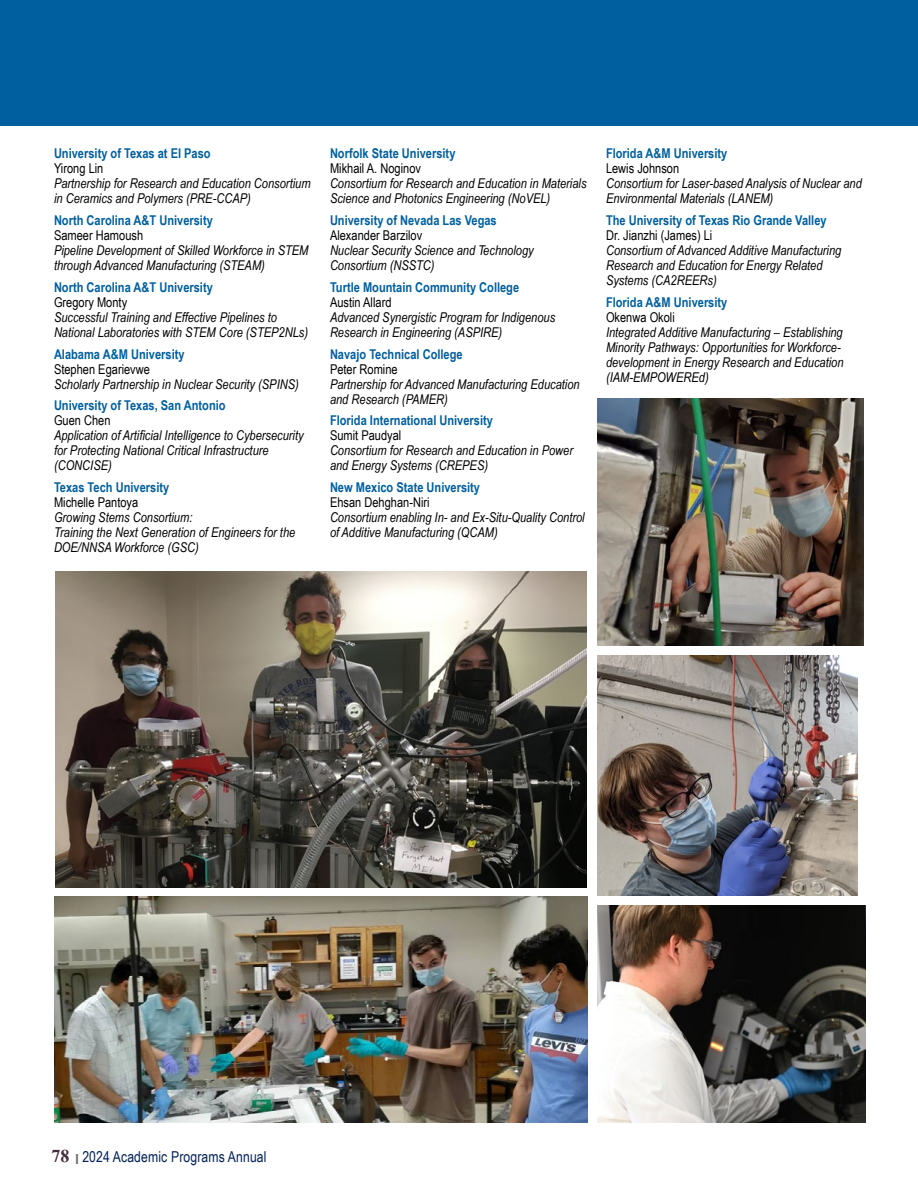
<style>
.page{position:relative;width:918px;height:1188px;background:#fff}
.page>*{position:absolute;margin:0;border:0;box-sizing:border-box;transform-origin:0 0}
.t1{font:15px "Arial Narrow";letter-spacing:.01em;color:#002157}
.t2{font:italic 13.5px/15px "Arial Narrow";color:#000}
.t3{font:700 13.5px "Arial Narrow";color:#005f9e}
.t4{font:13.5px "Arial Narrow";color:#000}
.s1{font-family:"Times New Roman";font-weight:700;font-size:18px;color:#472b3e}
.s2{font-family:"Franklin Gothic";font-weight:600;font-stretch:condensed;font-size:12px;color:#6c6d6b}
</style>
<div class="page">
<div style="left:0;top:0;width:918px;height:125px;background:#005f9e"></div>
<img style="left:54px;top:897px;width:534px;height:226px">
<img style="left:597px;top:398px;width:267px;height:247px">
<img style="left:597px;top:905px;width:268px;height:218px">
<img style="left:597px;top:656px;width:260px;height:240px">
<img style="left:55px;top:571px;width:531px;height:317px">
<p class="t3" style="left:54px;top:143px;width:158px">University of Texas at El Paso</p>
<p class="t4" style="left:54px;top:159px;width:51px">Yirong Lin</p>
<p class="t2" style="left:54px;top:176px;width:258px">Partnership for Research and Education Consortium in Ceramics and Polymers (PRE-CCAP)</p>
<p class="t3" style="left:54px;top:210px;width:160px">North Carolina A&amp;T University</p>
<p class="t4" style="left:54px;top:225px;width:91px">Sameer Hamoush</p>
<p class="t2" style="left:54px;top:243px;width:256px">Pipeline Development of Skilled Workforce in STEM through Advanced Manufacturing (STEAM)</p>
<p class="t3" style="left:54px;top:277px;width:160px">North Carolina A&amp;T University</p>
<p class="t4" style="left:54px;top:292px;width:75px">Gregory Monty</p>
<p class="t2" style="left:54px;top:309px;width:256px">Successful Training and Effective Pipelines to<br>National Laboratories with STEM Core (STEP2NLs)</p>
<p class="t3" style="left:54px;top:344px;width:132px">Alabama A&amp;M University</p>
<p class="t4" style="left:54px;top:359px;width:97px">Stephen Egarievwe</p>
<p class="t2" style="left:54px;top:376px;width:246px">Scholarly Partnership in Nuclear Security (SPINS)</p>
<p class="t3" style="left:54px;top:395px;width:173px">University of Texas, San Antonio</p>
<p class="t4" style="left:54px;top:411px;width:58px">Guen Chen</p>
<p class="t2" style="left:54px;top:428px;width:251px">Application of Artificial Intelligence to Cybersecurity for Protecting National Critical Infrastructure (CONCISE)</p>
<p class="t3" style="left:54px;top:477px;width:117px">Texas Tech University</p>
<p class="t4" style="left:54px;top:492px;width:86px">Michelle Pantoya</p>
<p class="t2" style="left:54px;top:510px;width:243px">Growing Stems Consortium:<br>Training the Next Generation of Engineers for the<br>DOE/NNSA Workforce (GSC)</p>
<p class="t3" style="left:330px;top:143px;width:127px">Norfolk State University</p>
<p class="t4" style="left:330px;top:159px;width:93px">Mikhail A. Noginov</p>
<p class="t2" style="left:330px;top:176px;width:258px">Consortium for Research and Education in Materials<br>Science and Photonics Engineering (NoVEL)</p>
<p class="t3" style="left:330px;top:210px;width:168px">University of Nevada Las Vegas</p>
<p class="t4" style="left:330px;top:225px;width:94px">Alexander Barzilov</p>
<p class="t2" style="left:330px;top:243px;width:205px">Nuclear Security Science and Technology<br>Consortium (NSSTC)</p>
<p class="t3" style="left:330px;top:277px;width:191px">Turtle Mountain Community College</p>
<p class="t4" style="left:330px;top:292px;width:63px">Austin Allard</p>
<p class="t2" style="left:330px;top:309px;width:227px">Advanced Synergistic Program for Indigenous<br>Research in Engineering (ASPIRE)</p>
<p class="t3" style="left:330px;top:344px;width:134px">Navajo Technical College</p>
<p class="t4" style="left:330px;top:359px;width:69px">Peter Romine</p>
<p class="t2" style="left:330px;top:376px;width:251px">Partnership for Advanced Manufacturing Education and Research (PAMER)</p>
<p class="t3" style="left:330px;top:410px;width:165px">Florida International University</p>
<p class="t4" style="left:330px;top:426px;width:73px">Sumit Paudyal</p>
<p class="t2" style="left:330px;top:443px;width:245px">Consortium for Research and Education in Power and Energy Systems (CREPES)</p>
<p class="t3" style="left:330px;top:477px;width:152px">New Mexico State University</p>
<p class="t4" style="left:330px;top:492px;width:101px">Ehsan Dehghan-Niri</p>
<p class="t2" style="left:330px;top:510px;width:256px">Consortium enabling In- and Ex-Situ-Quality Control of Additive Manufacturing (QCAM)</p>
<p class="t3" style="left:606px;top:143px;width:123px">Florida A&amp;M University</p>
<p class="t4" style="left:606px;top:159px;width:75px">Lewis Johnson</p>
<p class="t2" style="left:606px;top:176px;width:257px">Consortium for Laser-based Analysis of Nuclear and<br>Environmental Materials (LANEM)</p>
<p class="t3" style="left:606px;top:210px;width:222px">The University of Texas Rio Grande Valley</p>
<p class="t4" style="left:606px;top:225px;width:108px">Dr. Jianzhi (James) Li</p>
<p class="t2" style="left:606px;top:243px;width:237px">Consortium of Advanced Additive Manufacturing<br>Research and Education for Energy Related<br>Systems (CA2REERs)</p>
<p class="t3" style="left:606px;top:292px;width:123px">Florida A&amp;M University</p>
<p class="t4" style="left:606px;top:307px;width:70px">Okenwa Okoli</p>
<p class="t2" style="left:606px;top:324px;width:239px">Integrated Additive Manufacturing – Establishing Minority Pathways: Opportunities for Workforce&shy;development in Energy Research and Education (IAM-EMPOWEREd)</p>
<p class="t1" style="left:52px;top:1145px;width:217px"><span class="s1">78</span> <span class="s2">|</span> 2024 Academic Programs Annual</p>
</div>
